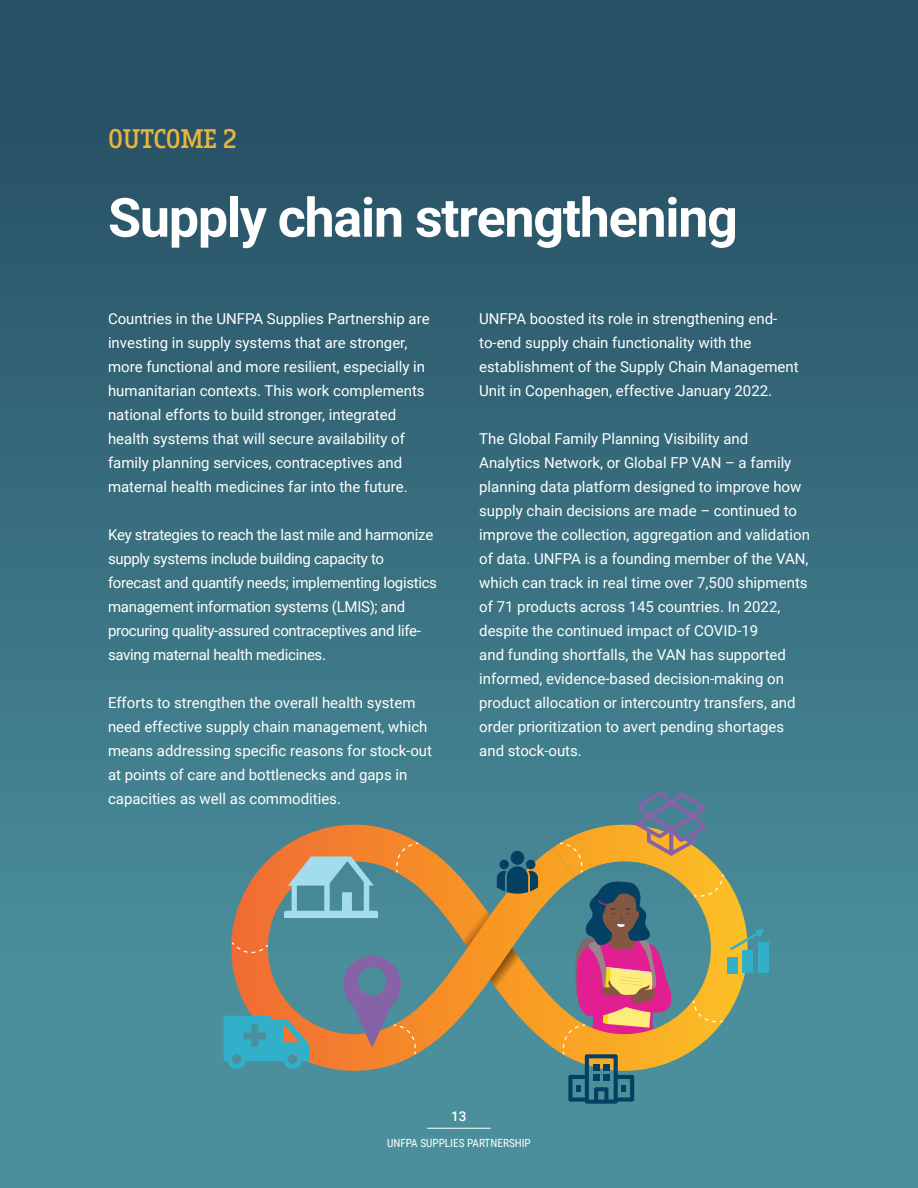
<style>
.page{position:relative;width:918px;height:1188px;background:#4b8f9c}
.page>*{position:absolute;margin:0;border:0;box-sizing:border-box;transform-origin:0 0}
.H1_-_Darkbluegreen{font:700 54px "Roboto";letter-spacing:-.025em;color:#fff}
.H1_-_highlight{font:28.5px "Breakers Slab";color:#eab53f}
.normal_white{font:15px/24px "Roboto";color:#fff}
.normal_white-2{font:15px/24px "Roboto";letter-spacing:-.02em;color:#fff}
.body_copy_-_9_5___13{font:500 13.5px "Roboto";color:#fff}
.t1{font:11.25px "Roboto Condensed";color:#fff}
</style>
<div class="page">
<div style="left:0;top:0;width:918px;height:1010px;background:linear-gradient(to bottom,#244a5f,#4b909d)"></div>
<div style="left:758px;top:943px;width:10px;height:30px;background:#32afc9"></div>
<svg style="left:224px;top:790px;width:540px;height:313px"></svg>
<hr style="left:427px;top:1128px;width:64px;height:1px;background:#fff">
<p class="H1_-_highlight" style="left:108px;top:122px;width:130px">OUTCOME 2</p>
<p class="H1_-_Darkbluegreen" style="left:108px;top:180px;width:631px">Supply chain strengthening</p>
<p class="normal_white" style="left:108px;top:306px;width:323px">Countries in the UNFPA Supplies Partnership are investing in supply systems that are stronger, more functional and more resilient, especially in humanitarian contexts. This work complements national efforts to build stronger, integrated health systems that will secure availability of family planning services, contraceptives and maternal health medicines far into the future.</p>
<p class="normal_white-2" style="left:108px;top:522px;width:331px">Key strategies to reach the last mile and harmonize supply systems include building capacity to forecast and quantify needs; implementing logistics management information systems (LMIS); and procuring quality-assured contraceptives and life&shy;saving maternal health medicines.</p>
<p class="normal_white" style="left:108px;top:690px;width:326px">Efforts to strengthen the overall health system need effective supply chain management, which means addressing specific reasons for stock-out at points of care and bottlenecks and gaps in capacities as well as commodities.</p>
<p class="normal_white" style="left:479px;top:306px;width:321px">UNFPA boosted its role in strengthening end&shy;to-end supply chain functionality with the establishment of the Supply Chain Management Unit in Copenhagen, effective January 2022.</p>
<p class="normal_white" style="left:479px;top:426px;width:332px">The Global Family Planning Visibility and Analytics Network, or Global FP VAN – a family planning data platform designed to improve how supply chain decisions are made – continued to improve the collection, aggregation and validation of data. UNFPA is a founding member of the VAN, which can track in real time over 7,500 shipments of 71 products across 145 countries. In 2022, despite the continued impact of COVID-19<br>and funding shortfalls, the VAN has supported informed, evidence-based decision-making on product allocation or intercountry transfers, and order prioritization to avert pending shortages and stock-outs.</p>
<p class="body_copy_-_9_5___13" style="left:451px;top:1107px;width:17px">13</p>
<p class="t1" style="left:387px;top:1135px;width:145px">UNFPA SUPPLIES PARTNERSHIP</p>
</div>
